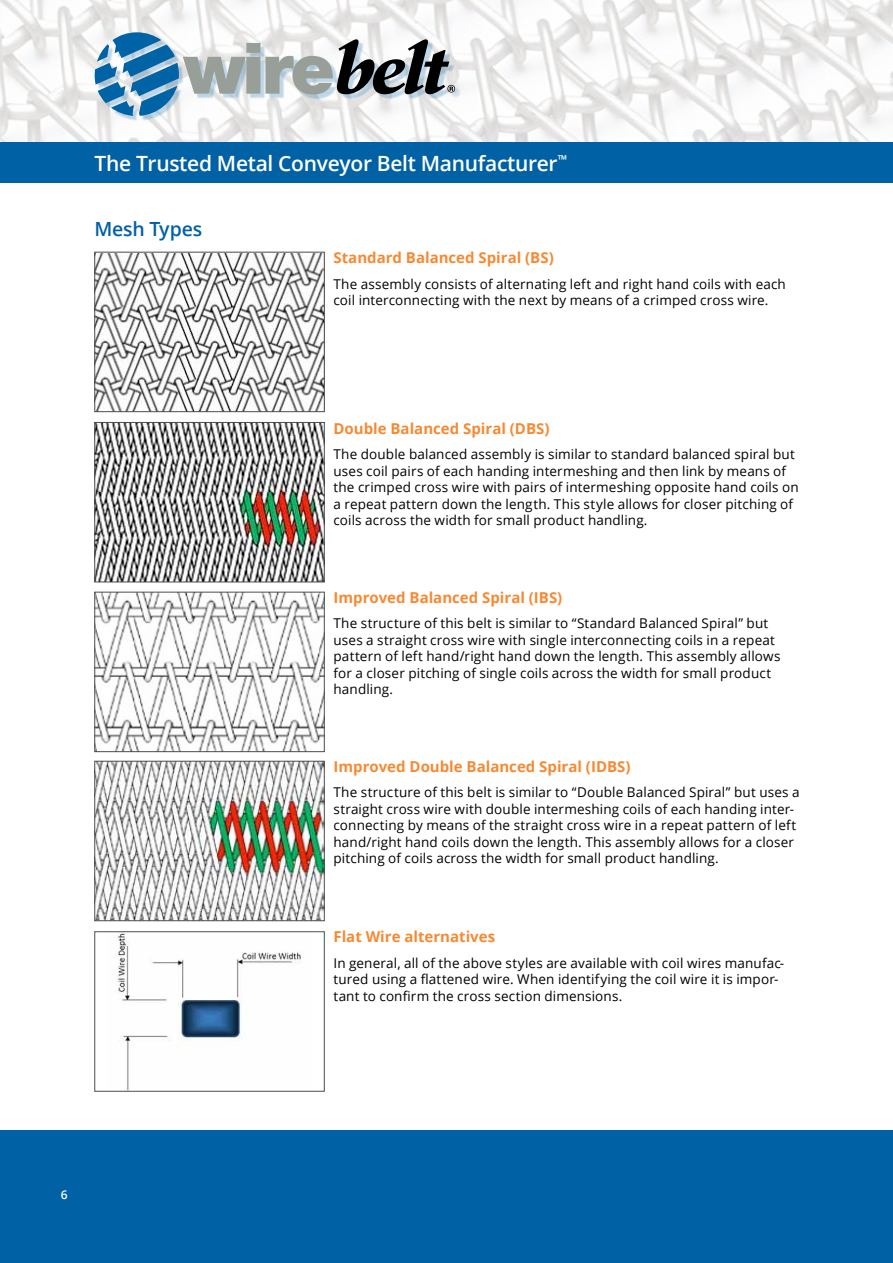
<style>
.page{position:relative;width:893px;height:1263px;background:#fff}
.page>*{position:absolute;margin:0;border:0;box-sizing:border-box;transform-origin:0 0}
.t1{font:600 21px "Open Sans";letter-spacing:-.015em;color:#fff}
.t2{font:600 19.5px "Open Sans";letter-spacing:-.005em;color:#0061a4}
.t3{font:700 15px "Open Sans";color:#f68a33}
.t4{font:13.5px/16.5px "Open Sans";letter-spacing:.01em;color:#000}
.t5{font:600 12px "Open Sans";color:#fff}
</style>
<div class="page">
<img style="left:0;top:0;width:893px;height:142px">
<div style="left:0;top:1130px;width:893px;height:133px;background:#0061a4"></div>
<div style="left:0;top:142px;width:893px;height:41px;background:#0061a4"></div>
<div style="left:98px;top:35px;width:362px;height:86px;background:#0061a4;opacity:.25"></div>
<svg style="left:95px;top:32px;width:360px;height:84px"></svg>
<img style="left:97px;top:254px;width:225px;height:156px">
<div style="left:95px;top:252px;width:229px;height:160px;border:1px solid #4c4d4d"></div>
<img style="left:97px;top:424px;width:225px;height:156px">
<div style="left:95px;top:422px;width:229px;height:160px;border:1px solid #4c4d4d"></div>
<img style="left:97px;top:594px;width:225px;height:156px">
<div style="left:95px;top:592px;width:229px;height:160px;border:1px solid #4c4d4d"></div>
<img style="left:97px;top:763px;width:225px;height:156px">
<div style="left:95px;top:761px;width:229px;height:160px;border:1px solid #4c4d4d"></div>
<img style="left:117px;top:933px;width:184px;height:156px">
<h1 class="t1" style="left:95px;top:149px;width:474px">The Trusted Metal Conveyor Belt Manufacturer<sup>™</sup></h1>
<h2 class="t2" style="left:94px;top:216px;width:109px">Mesh Types</h2>
<p class="t3" style="left:333px;top:247px;width:222px">Standard Balanced Spiral (BS)</p>
<p class="t4" style="left:333px;top:275px;width:454px">The assembly consists of alternating left and right hand coils with each coil interconnecting with the next by means of a crimped cross wire.</p>
<p class="t3" style="left:333px;top:418px;width:217px">Double Balanced Spiral (DBS)</p>
<p class="t4" style="left:333px;top:446px;width:467px">The double balanced assembly is similar to standard balanced spiral but uses coil pairs of each handing intermeshing and then link by means of the crimped cross wire with pairs of intermeshing opposite hand coils on a repeat pattern down the length. This style allows for closer pitching of coils across the width for small product handling.</p>
<p class="t3" style="left:333px;top:587px;width:230px">Improved Balanced Spiral (IBS)</p>
<p class="t4" style="left:333px;top:615px;width:449px">The structure of this belt is similar to “Standard Balanced Spiral” but uses a straight cross wire with single interconnecting coils in a repeat pattern of left hand/right hand down the length. This assembly allows for a closer pitching of single coils across the width for small product handling.</p>
<p class="t3" style="left:333px;top:756px;width:299px">Improved Double Balanced Spiral (IDBS)</p>
<p class="t4" style="left:333px;top:784px;width:468px">The structure of this belt is similar to “Double Balanced Spiral” but uses a straight cross wire with double intermeshing coils of each handing inter&shy;connecting by means of the straight cross wire in a repeat pattern of left hand/right hand coils down the length. This assembly allows for a closer pitching of coils across the width for small product handling.</p>
<p class="t3" style="left:333px;top:926px;width:163px">Flat Wire alternatives</p>
<p class="t4" style="left:333px;top:954px;width:452px">In general, all of the above styles are available with coil wires manufac&shy;tured using a flattened wire. When identifying the coil wire it is impor&shy;tant to confirm the cross section dimensions.</p>
<p class="t5" style="left:61px;top:1186px;width:8px">6</p>
</div>
